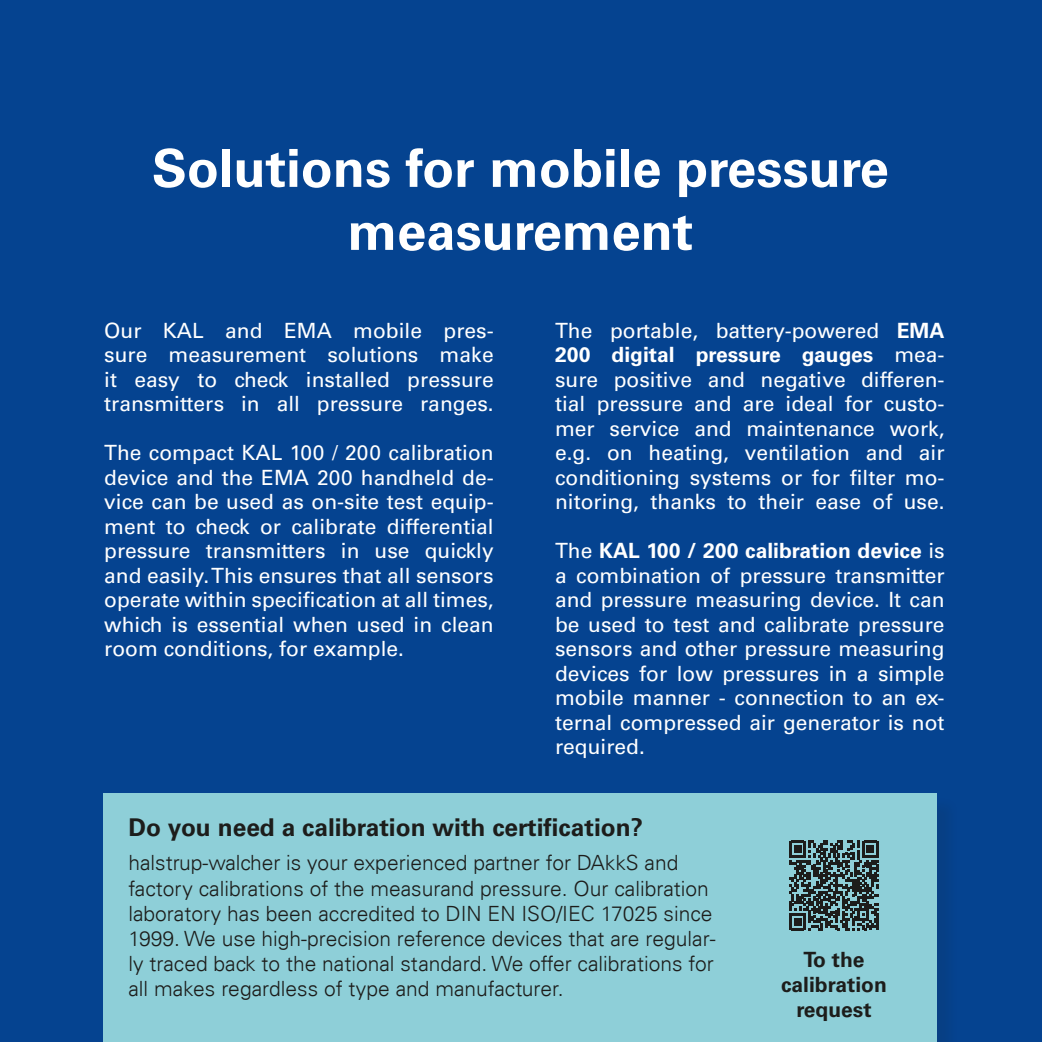
<style>
.page{position:relative;width:1042px;height:1042px;background:#054390}
.page>*{position:absolute;margin:0;border:0;box-sizing:border-box;transform-origin:0 0}
.t1{font:700 52.5px/63px "Univers LT Std";color:#fff;text-align:center}
.t2{font:700 24.5px "Univers LT Std";color:#1d1d1b}
.t3{font:21px/24.5px "Univers LT Std";color:#fff;text-align:justify}
.t4{font:300 21px/25.2px "Univers LT";color:#1d1d1b}
.t5{font:700 21px/25.2px "Univers LT Std";color:#1d1d1b;text-align:center}
.s1{font-weight:700}
</style>
<div class="page">
<div style="left:106px;top:796px;width:853px;height:246px;background:#064089"></div>
<div style="left:104px;top:794px;width:833px;height:248px;background:#8ecfd8"></div>
<svg style="left:789px;top:840px;width:90px;height:90px"></svg>
<hr style="left:876px;top:913px;width:3px;height:17px;background:#1d1d1b">
<h1 class="t1" style="left:152px;top:137px;width:738px">Solutions for mobile pressure measurement</h1>
<p class="t3" style="left:104px;top:318px;width:391px">Our KAL and EMA mobile pres&shy;sure measurement solutions make it easy to check installed pressure transmitters in all pressure ranges.</p>
<p class="t3" style="left:104px;top:441px;width:391px">The compact KAL 100 / 200 calibration device and the EMA 200 handheld de&shy;vice can be used as on-site test equip&shy;ment to check or calibrate differential pressure transmitters in use quickly and easily. This ensures that all sensors operate within specification at all times, which is essential when used in clean room conditions, for example.</p>
<p class="t3" style="left:555px;top:318px;width:391px">The portable, battery-powered <span class="s1">EMA 200 digital pressure gauges</span> mea&shy;sure positive and negative differen&shy;tial pressure and are ideal for custo&shy;mer service and maintenance work, e.g. on heating, ventilation and air conditioning systems or for filter mo&shy;nitoring, thanks to their ease of use.</p>
<p class="t3" style="left:555px;top:539px;width:391px">The <span class="s1">KAL 100 / 200 calibration device</span> is a combination of pressure transmitter and pressure measuring device. It can be used to test and calibrate pressure sensors and other pressure measuring devices for low pressures in a simple mobile manner - connection to an ex&shy;ternal compressed air generator is not required.</p>
<p class="t2" style="left:128px;top:813px;width:516px">Do you need a calibration with certification?</p>
<p class="t4" style="left:128px;top:850px;width:588px">halstrup-walcher is your experienced partner for DAkkS and factory calibrations of the measurand pressure. Our calibration laboratory has been accredited to DIN EN ISO/IEC 17025 since 1999. We use high-precision reference devices that are regular&shy;ly traced back to the national standard. We offer calibrations for all makes regardless of type and manufacturer.</p>
<p class="t5" style="left:781px;top:947px;width:107px">To the calibration request</p>
</div>
